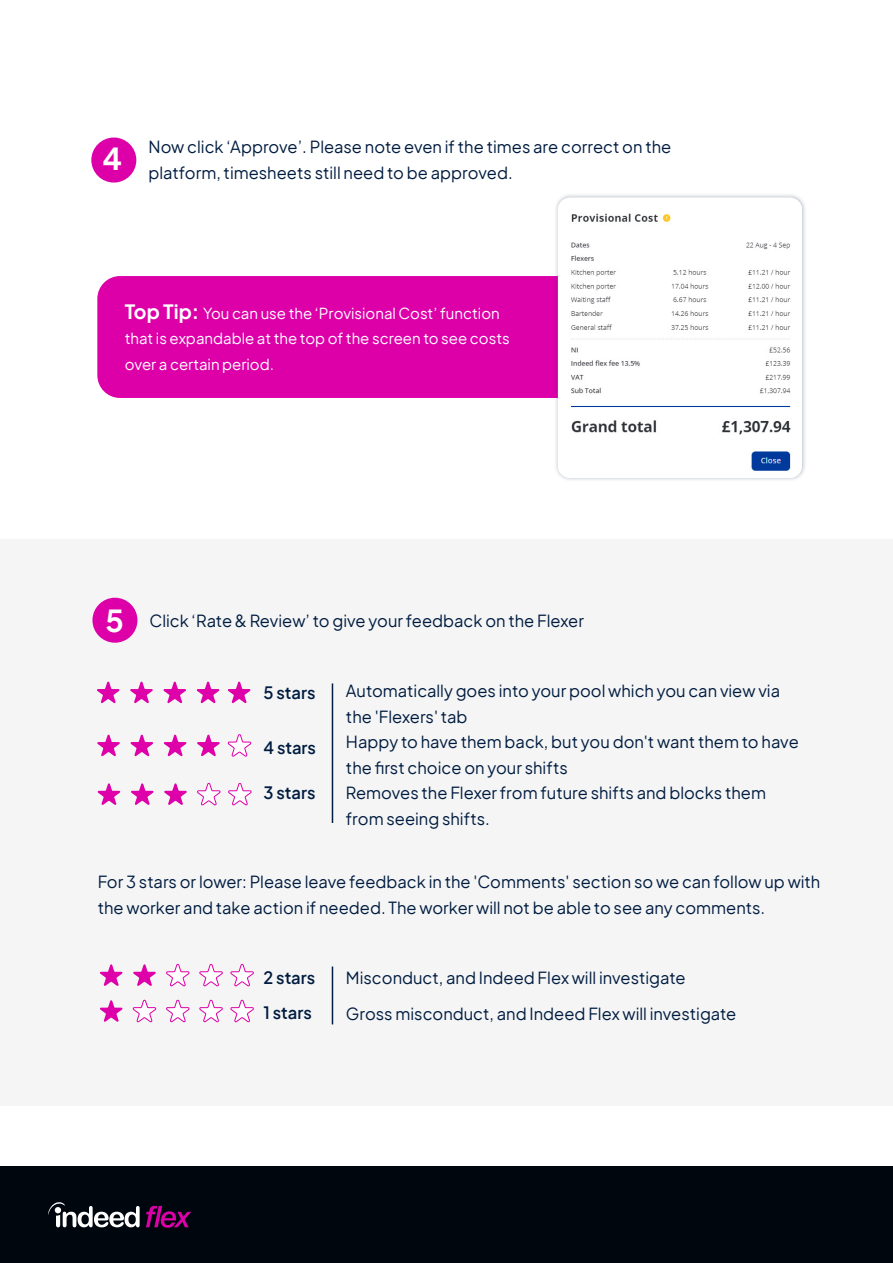
<style>
.page{position:relative;width:893px;height:1263px;background:#fff}
.page>*{position:absolute;margin:0;border:0;box-sizing:border-box;transform-origin:0 0}
.t1{font:16.5px/25.5px "Plus Jakarta Sans";color:#001c40}
.t2{font:600 16.5px "Plus Jakarta Sans";color:#001c40}
.t3{font:15px/25.5px "Plus Jakarta Sans";color:#fff}
.s1{font-weight:700;font-size:19.5px}
.s2{font-weight:700;font-size:30px;color:#fff}
</style>
<div class="page">
<div style="left:91px;top:138px;width:45px;height:45px;background:#dd00a9;border-radius:50%"></div>
<div style="left:97px;top:276px;width:515px;height:122px;background:#dd00a9;border-radius:23px"></div>
<div style="left:553px;top:193px;width:253px;height:290px;background:#001c40;opacity:.3"></div>
<img style="left:558px;top:198px;width:244px;height:280px">
<div style="left:92px;top:598px;width:45px;height:45px;background:#dd00a9;border-radius:50%"></div>
<svg style="left:97px;top:681px;width:23px;height:22px"></svg>
<svg style="left:130px;top:681px;width:23px;height:22px"></svg>
<svg style="left:163px;top:681px;width:23px;height:22px"></svg>
<svg style="left:196px;top:681px;width:24px;height:22px"></svg>
<svg style="left:227px;top:681px;width:24px;height:22px"></svg>
<hr style="left:332px;top:683px;width:1px;height:140px;background:#001c40">
<svg style="left:97px;top:734px;width:23px;height:22px"></svg>
<svg style="left:130px;top:734px;width:23px;height:22px"></svg>
<svg style="left:163px;top:734px;width:24px;height:22px"></svg>
<svg style="left:197px;top:734px;width:23px;height:22px"></svg>
<svg style="left:227px;top:734px;width:24px;height:23px"></svg>
<svg style="left:97px;top:783px;width:24px;height:22px"></svg>
<svg style="left:131px;top:783px;width:23px;height:22px"></svg>
<svg style="left:164px;top:783px;width:23px;height:22px"></svg>
<svg style="left:197px;top:782px;width:24px;height:24px"></svg>
<svg style="left:228px;top:782px;width:24px;height:24px"></svg>
<svg style="left:100px;top:964px;width:23px;height:22px"></svg>
<svg style="left:133px;top:964px;width:23px;height:22px"></svg>
<svg style="left:166px;top:963px;width:24px;height:24px"></svg>
<svg style="left:199px;top:963px;width:24px;height:24px"></svg>
<svg style="left:230px;top:963px;width:24px;height:24px"></svg>
<svg style="left:100px;top:1000px;width:23px;height:22px"></svg>
<svg style="left:132px;top:999px;width:24px;height:24px"></svg>
<svg style="left:166px;top:999px;width:24px;height:24px"></svg>
<svg style="left:199px;top:999px;width:24px;height:24px"></svg>
<svg style="left:230px;top:999px;width:24px;height:24px"></svg>
<hr style="left:332px;top:966px;width:1px;height:58px;background:#001c40">
<div style="left:0;top:1167px;width:893px;height:96px;background:#00060e"></div>
<svg style="left:48px;top:1202px;width:92px;height:25px"></svg>
<svg style="left:146px;top:1206px;width:45px;height:22px"></svg>
<p class="t1" style="left:102px;top:133px;width:570px;text-indent:46px">Now click ‘Approve’. Please note even if the times are correct on the<br><sup>4</sup> platform, timesheets still need to be approved.</p>
<p class="t3" style="left:125px;top:299px;width:386px"><span class="s1">Top Tip:</span> You can use the ‘Provisional Cost’ function that is expandable at the top of the screen to see costs over a certain period.</p>
<p class="t1" style="left:106px;top:606px;width:480px"><span class="s2">5</span> Click ‘Rate &amp; Review’ to give your feedback on the Flexer</p>
<p class="t2" style="left:263px;top:678px;width:54px">5 stars</p>
<p class="t2" style="left:263px;top:733px;width:54px">4 stars</p>
<p class="t2" style="left:263px;top:779px;width:53px">3 stars</p>
<p class="t1" style="left:346px;top:677px;width:454px">Automatically goes into your pool which you can view via the 'Flexers' tab<br>Happy to have them back, but you don't want them to have the first choice on your shifts<br>Removes the Flexer from future shifts and blocks them from seeing shifts.</p>
<p class="t1" style="left:98px;top:867px;width:724px">For 3 stars or lower: Please leave feedback in the 'Comments' section so we can follow up with the worker and take action if needed. The worker will not be able to see any comments.</p>
<p class="t2" style="left:263px;top:963px;width:53px">2 stars</p>
<p class="t1" style="left:346px;top:963px;width:341px">Misconduct, and Indeed Flex will investigate</p>
<p class="t2" style="left:263px;top:999px;width:50px">1 stars</p>
<p class="t1" style="left:346px;top:999px;width:392px">Gross misconduct, and Indeed Flex will investigate</p>
</div>
